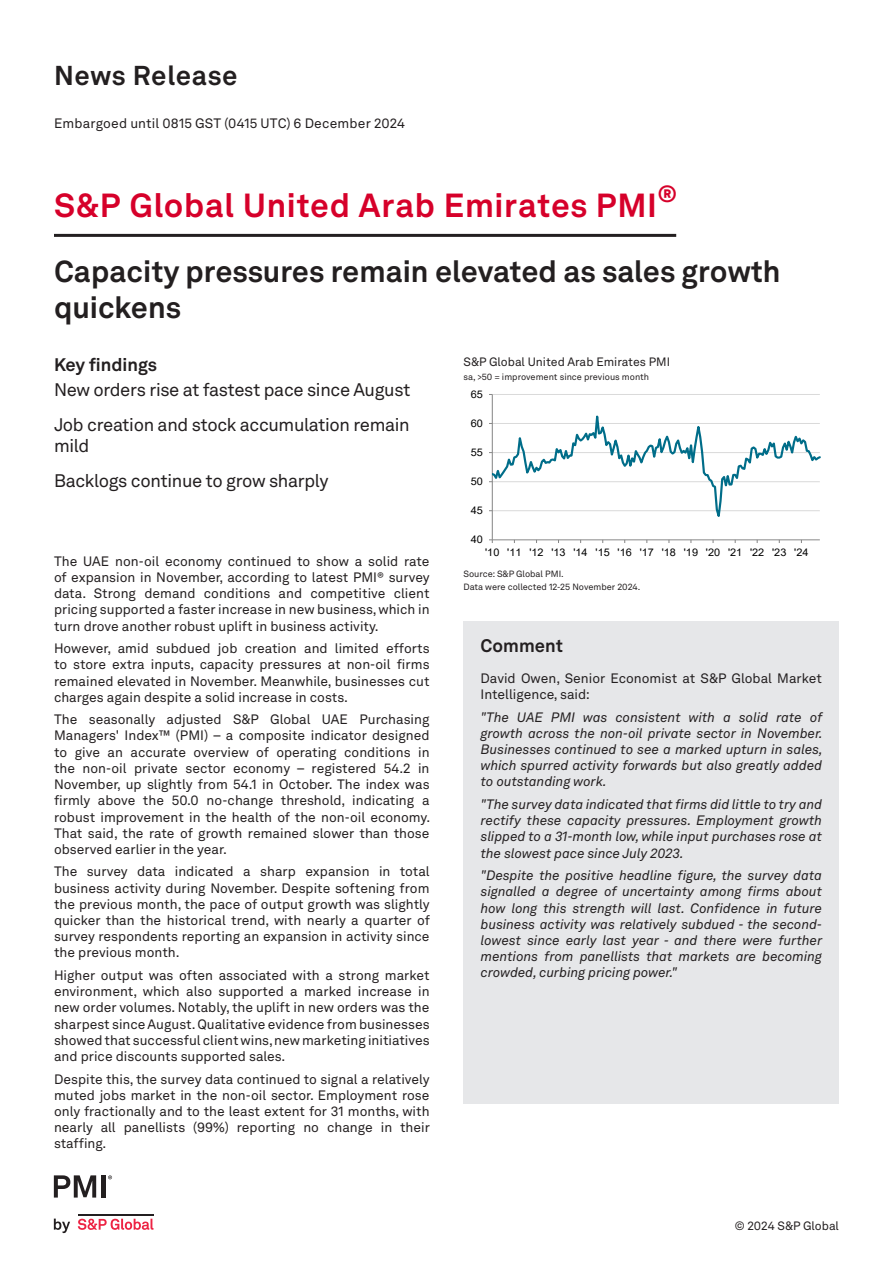
<style>
.page{position:relative;width:893px;height:1263px;background:#fff}
.page>*{position:absolute;margin:0;border:0;box-sizing:border-box;transform-origin:0 0}
.t1{font:700 33px "Akkurat LL";letter-spacing:.02em;color:#d6002a}
.Headline_rev{font:700 30px/36px "Akkurat LL";color:#231f20}
.Section_header{font:700 27px "Akkurat LL";letter-spacing:.025em;color:#231f20}
.t2{font:700 23.25px "Akkurat LL";color:#d6002a}
.Key_findings{font:18px/21.6px "Akkurat LL";letter-spacing:-.02em;color:#231f20}
.Subheader{font:700 18px "Akkurat LL";color:#231f20}
.Body_copy_2{font:13.5px/16.2px "Akkurat LL";color:#231f20;text-align:justify}
.Comment{font:italic 13.5px/16.2px "Akkurat LL";color:#231f20;text-align:justify}
.Comment-2{font:13.5px/16.2px "Akkurat LL";color:#231f20}
.Chart_title{font:12px "Akkurat LL";color:#231f20}
.t3{font:10.5px "Arial";color:#000;scale:1.04 1}
.Axis_title{font:9px "Akkurat LL";color:#231f20}
.Boiler{font:9px "Akkurat LL";color:#231f20}
.Source{font:9px "Akkurat LL";color:#231f20}
</style>
<div class="page">
<hr style="left:492px;top:394px;width:1px;height:146px;background:#868686">
<hr style="left:492px;top:539px;width:328px;height:1px;background:#868686">
<svg style="left:489px;top:539px;width:4px;height:4px"></svg>
<svg style="left:489px;top:394px;width:331px;height:133px"></svg>
<hr style="left:54px;top:234px;width:622px;height:3px;background:#231f20">
<div style="left:464px;top:621px;width:375px;height:51px;background:#e6e7e9"></div>
<div style="left:463px;top:672px;width:376px;height:431px;background:#e6e7e9"></div>
<svg style="left:54px;top:1218px;width:16px;height:15px"></svg>
<svg style="left:78px;top:1218px;width:75px;height:12px"></svg>
<hr style="left:78px;top:1213px;width:75px;height:2px;background:#231f20">
<svg style="left:54px;top:1175px;width:42px;height:22px"></svg>
<div style="left:101px;top:1175px;width:5px;height:22px;background:#231f20"></div>
<svg style="left:108px;top:1175px;width:4px;height:4px"></svg>
<p class="Section_header" style="left:54px;top:55px;width:185px">News Release</p>
<p class="Body_copy_2" style="left:54px;top:114px;width:353px">Embargoed until 0815 GST (0415 UTC) 6 December 2024</p>
<p class="t1" style="left:54px;top:180px;width:604px">S&amp;P Global United Arab Emirates PMI</p>
<p class="t2" style="left:658px;top:176px;width:21px">®</p>
<p class="Headline_rev" style="left:54px;top:252px;width:728px">Capacity pressures remain elevated as sales growth quickens</p>
<p class="Subheader" style="left:54px;top:351px;width:105px">Key findings</p>
<p class="Chart_title" style="left:463px;top:353px;width:208px">S&amp;P Global United Arab Emirates PMI</p>
<p class="Axis_title" style="left:463px;top:370px;width:187px">sa, &gt;50 = improvement since previous month</p>
<p class="Key_findings" style="left:54px;top:378px;width:358px">New orders rise at fastest pace since August</p>
<p class="Key_findings" style="left:54px;top:413px;width:357px">Job creation and stock accumulation remain mild</p>
<p class="Key_findings" style="left:54px;top:469px;width:276px">Backlogs continue to grow sharply</p>
<p class="t3" style="left:471px;top:387px;width:13px">65</p>
<p class="t3" style="left:471px;top:416px;width:13px">60</p>
<p class="t3" style="left:471px;top:445px;width:13px">55</p>
<p class="t3" style="left:471px;top:474px;width:13px">50</p>
<p class="t3" style="left:471px;top:503px;width:13px">45</p>
<p class="Body_copy_2" style="left:54px;top:552px;width:377px">The UAE non-oil economy continued to show a solid rate of expansion in November, according to latest PMI® survey data. Strong demand conditions and competitive client pricing supported a faster increase in new business, which in turn drove another robust uplift in business activity.</p>
<p class="Body_copy_2" style="left:54px;top:640px;width:377px">However, amid subdued job creation and limited efforts to store extra inputs, capacity pressures at non-oil firms remained elevated in November. Meanwhile, businesses cut charges again despite a solid increase in costs.</p>
<p class="Body_copy_2" style="left:54px;top:711px;width:378px">The seasonally adjusted S&amp;P Global UAE Purchasing Managers' Index™ (PMI) – a composite indicator designed to give an accurate overview of operating conditions in the non-oil private sector economy – registered 54.2 in November, up slightly from 54.1 in October. The index was firmly above the 50.0 no-change threshold, indicating a robust improvement in the health of the non-oil economy.<br>That said, the rate of growth remained slower than those observed earlier in the year.</p>
<p class="Body_copy_2" style="left:54px;top:863px;width:377px">The survey data indicated a sharp expansion in total business activity during November. Despite softening from the previous month, the pace of output growth was slightly quicker than the historical trend, with nearly a quarter of survey respondents reporting an expansion in activity since the previous month.</p>
<p class="Body_copy_2" style="left:54px;top:966px;width:377px">Higher output was often associated with a strong market environment, which also supported a marked increase in new order volumes. Notably, the uplift in new orders was the sharpest since August. Qualitative evidence from businesses showed that successful client wins, new marketing initiatives and price discounts supported sales.</p>
<p class="Body_copy_2" style="left:54px;top:1070px;width:377px">Despite this, the survey data continued to signal a relatively muted jobs market in the non-oil sector. Employment rose only fractionally and to the least extent for 31 months, with nearly all panellists (99%) reporting no change in their staffing.</p>
<p class="t3" style="left:471px;top:532px;width:13px">40</p>
<p class="t3" style="left:485px;top:545px;width:312px">'10 '11 '12 '13 '14 '15 '16 '17 '18 '19 '20 '21 '22 '23 '24</p>
<p class="Source" style="left:463px;top:567px;width:102px">Source: S&amp;P Global PMI.</p>
<p class="Boiler" style="left:463px;top:580px;width:178px">Data were collected 12-25 November 2024.</p>
<p class="Subheader" style="left:481px;top:632px;width:84px">Comment</p>
<p class="Comment-2" style="left:480px;top:669px;width:343px">David Owen, Senior Economist at S&amp;P Global Market<br>Intelligence, said:</p>
<p class="Comment" style="left:480px;top:708px;width:344px">"The UAE PMI was consistent with a solid rate of growth across the non-oil private sector in November.<br>Businesses continued to see a marked upturn in sales, which spurred activity forwards but also greatly added to outstanding work.</p>
<p class="Comment" style="left:480px;top:795px;width:343px">"The survey data indicated that firms did little to try and rectify these capacity pressures. Employment growth slipped to a 31-month low, while input purchases rose at the slowest pace since July 2023.</p>
<p class="Comment" style="left:480px;top:867px;width:343px">"Despite the positive headline figure, the survey data signalled a degree of uncertainty among firms about how long this strength will last. Confidence in future business activity was relatively subdued - the second&shy;lowest since early last year - and there were further mentions from panellists that markets are becoming crowded, curbing pricing power."</p>
<p class="Chart_title" style="left:735px;top:1216px;width:106px">© 2024 S&amp;P Global</p>
</div>
